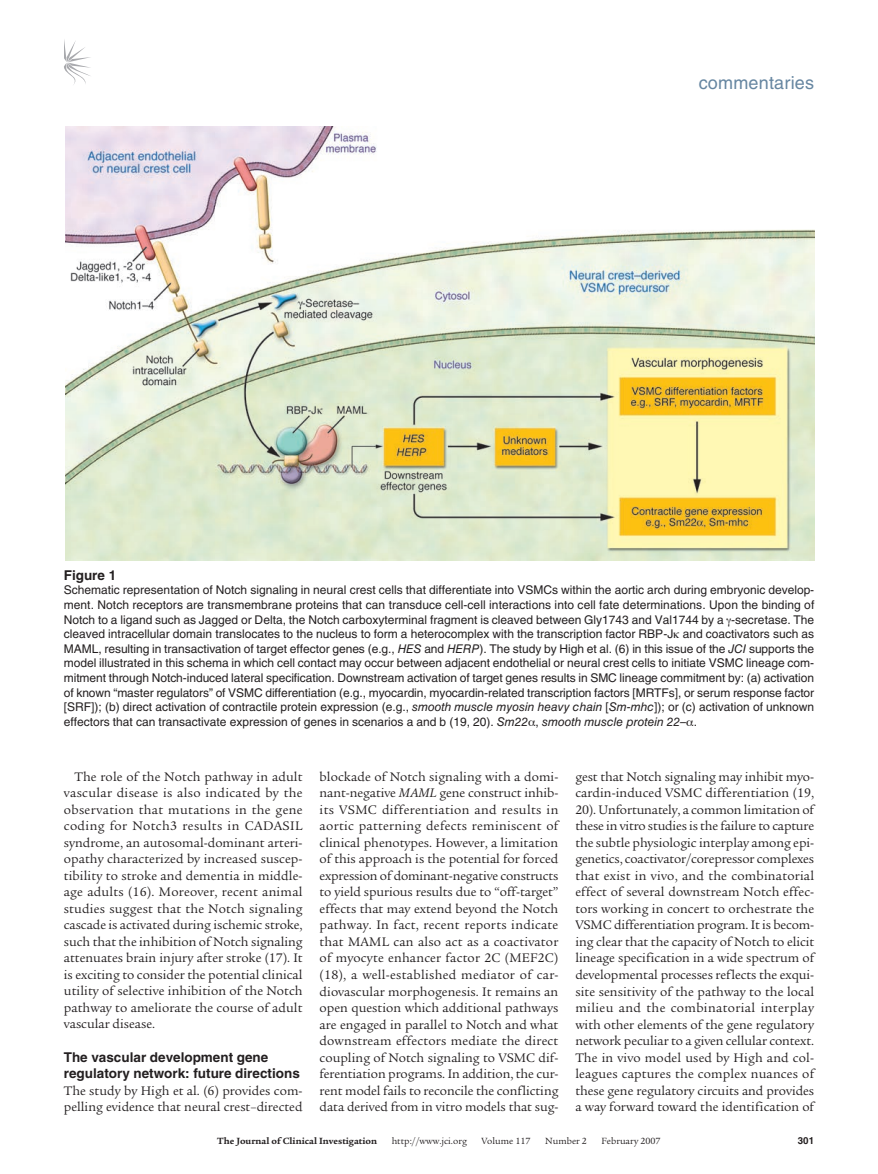
<style>
.page{position:relative;width:878px;height:1174px;background:#fff}
.page>*{position:absolute;margin:0;border:0;box-sizing:border-box;transform-origin:0 0}
.t1{font:18px "Helvetica LT Std";letter-spacing:.01em;color:#6686a1}
.t2{font:13.5px/16.5px "Legacy Serif Std";color:#231f20;text-align:justify}
.t3{font:700 13.5px/16.5px "Helvetica LT Std";color:#231f20}
.t4{font:12px/14.7px "Helvetica LT Std";color:#231f20;text-align:justify}
.t5{font:9.75px "Legacy Serif Std";color:#231f20}
.t6{font:700 9.75px "Legacy Serif Std";color:#231f20}
.t7{font:700 9.75px "Helvetica LT Std";color:#231f20}
.s1{font-style:italic}
</style>
<div class="page">
<svg style="left:64px;top:39px;width:27px;height:46px"></svg>
<img style="left:65px;top:126px;width:749px;height:434px">
<h1 class="t1" style="left:698px;top:72px;width:117px">commentaries</h1>
<p class="t3" style="left:64px;top:566px;width:54px">Figure 1</p>
<p class="t4" style="left:64px;top:582px;width:752px">Schematic representation of Notch signaling in neural crest cells that differentiate into VSMCs within the aortic arch during embryonic develop&shy;ment. Notch receptors are transmembrane proteins that can transduce cell-cell interactions into cell fate determinations. Upon the binding of Notch to a ligand such as Jagged or Delta, the Notch carboxyterminal fragment is cleaved between Gly1743 and Val1744 by a -secretase. The cleaved intracellular domain translocates to the nucleus to form a heterocomplex with the transcription factor RBP-J and coactivators such as MAML, resulting in transactivation of target effector genes (e.g., <span class="s1">HES</span> and <span class="s1">HERP</span>). The study by High et al. (6) in this issue of the <span class="s1">JCI</span> supports the model illustrated in this schema in which cell contact may occur between adjacent endothelial or neural crest cells to initiate VSMC lineage com&shy;mitment through Notch-induced lateral specification. Downstream activation of target genes results in SMC lineage commitment by: (a) activation of known “master regulators” of VSMC differentiation (e.g., myocardin, myocardin-related transcription factors [MRTFs], or serum response factor [SRF]); (b) direct activation of contractile protein expression (e.g., <span class="s1">smooth muscle myosin heavy chain</span> [<span class="s1">Sm-mhc</span>]); or (c) activation of unknown effectors that can transactivate expression of genes in scenarios a and b (19, 20). <span class="s1">Sm22</span> , <span class="s1">smooth muscle protein 22–</span> .</p>
<p class="t2" style="left:64px;top:768px;width:240px;text-indent:11px">The role of the Notch pathway in adult vascular disease is also indicated by the observation that mutations in the gene coding for Notch3 results in CADASIL syndrome, an autosomal-dominant arteri&shy;opathy characterized by increased suscep&shy;tibility to stroke and dementia in middle&shy;age adults (16). Moreover, recent animal studies suggest that the Notch signaling cascade is activated during ischemic stroke, such that the inhibition of Notch signaling attenuates brain injury after stroke (17). It is exciting to consider the potential clinical utility of selective inhibition of the Notch pathway to ameliorate the course of adult vascular disease.</p>
<p class="t3" style="left:64px;top:1048px;width:237px">The vascular development gene regulatory network: future directions</p>
<p class="t2" style="left:64px;top:1082px;width:240px">The study by High et al. (6) provides com&shy;pelling evidence that neural crest–directed</p>
<p class="t2" style="left:319px;top:768px;width:240px">blockade of Notch signaling with a domi&shy;nant-negative <span class="s1">MAML</span> gene construct inhib&shy;its VSMC differentiation and results in aortic patterning defects reminiscent of clinical phenotypes. However, a limitation of this approach is the potential for forced expression of dominant-negative constructs to yield spurious results due to “off-target” effects that may extend beyond the Notch pathway. In fact, recent reports indicate that MAML can also act as a coactivator of myocyte enhancer factor 2C (MEF2C) (18), a well-established mediator of car&shy;diovascular morphogenesis. It remains an open question which additional pathways are engaged in parallel to Notch and what downstream effectors mediate the direct coupling of Notch signaling to VSMC dif&shy;ferentiation programs. In addition, the cur&shy;rent model fails to reconcile the conflicting data derived from in vitro models that sug-</p>
<p class="t2" style="left:575px;top:768px;width:240px">gest that Notch signaling may inhibit myo&shy;cardin-induced VSMC differentiation (19, 20). Unfortunately, a common limitation of these in vitro studies is the failure to capture the subtle physiologic interplay among epi&shy;genetics, coactivator/corepressor complexes that exist in vivo, and the combinatorial effect of several downstream Notch effec&shy;tors working in concert to orchestrate the VSMC differentiation program. It is becom&shy;ing clear that the capacity of Notch to elicit lineage specification in a wide spectrum of developmental processes reflects the exqui&shy;site sensitivity of the pathway to the local milieu and the combinatorial interplay with other elements of the gene regulatory network peculiar to a given cellular context.<br>The in vivo model used by High and col&shy;leagues captures the complex nuances of these gene regulatory circuits and provides a way forward toward the identification of</p>
<p class="t6" style="left:217px;top:1135px;width:161px">The Journal of Clinical Investigation</p>
<p class="t5" style="left:391px;top:1135px;width:77px">http://www.jci.org</p>
<p class="t5" style="left:481px;top:1135px;width:50px">Volume 117</p>
<p class="t5" style="left:545px;top:1135px;width:43px">Number 2</p>
<p class="t5" style="left:601px;top:1135px;width:61px">February 2007</p>
<p class="t7" style="left:797px;top:1134px;width:18px">301</p>
</div>
